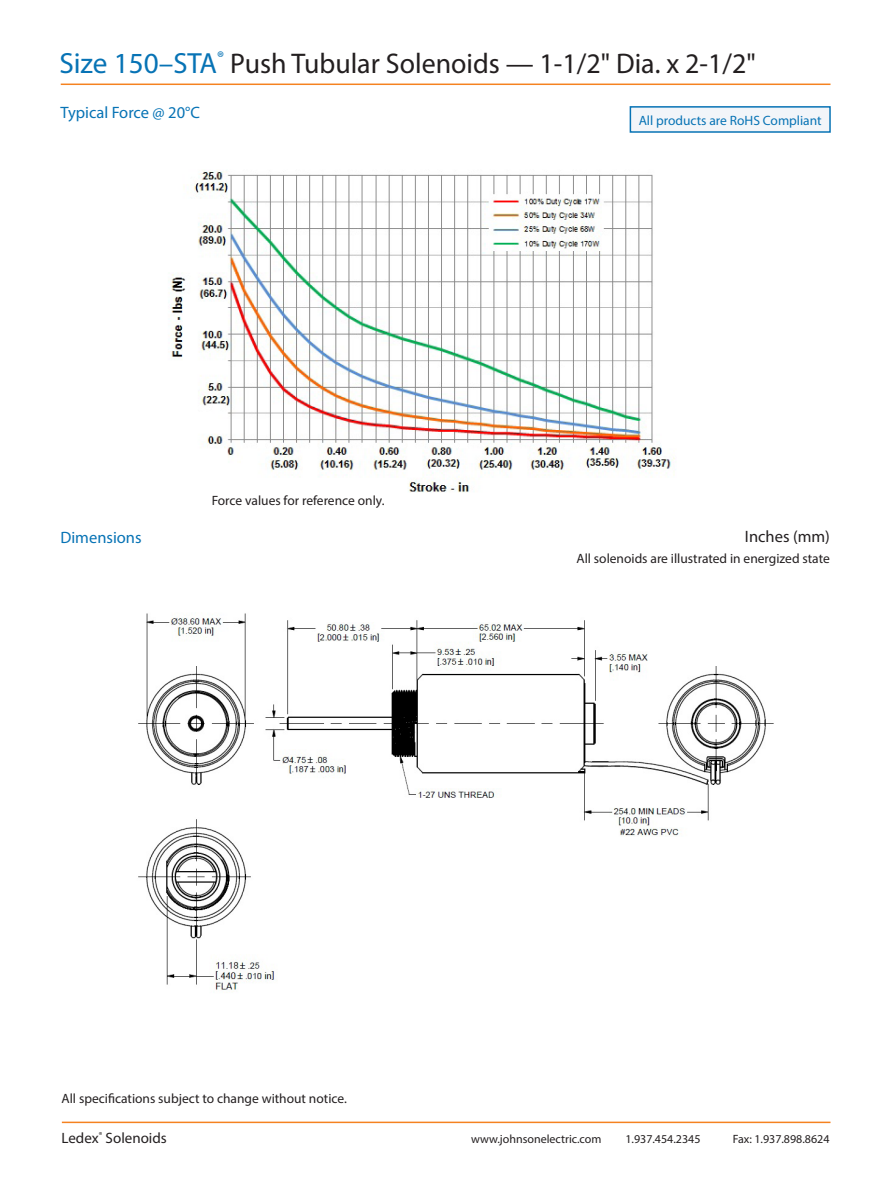
<style>
.page{position:relative;width:891px;height:1188px;background:#fff}
.page>*{position:absolute;margin:0;border:0;box-sizing:border-box;transform-origin:0 0}
.headline{font:28.5px "Myriad Pro";color:#231f20}
.Subhead{font:16.5px "Myriad Pro";color:#0773b5}
.subhead_2-black{font:16.5px "Myriad Pro";color:#231f20}
.t1{font:15px "Myriad Pro";color:#231f20}
.callouts{font:13.5px "Myriad Pro";color:#231f20}
.notes{font:13.5px "Myriad Pro";color:#231f20}
.t2{font:13.5px "Myriad Pro";color:#0773b5}
.t3{font:12px "Myriad Pro";color:#231f20}
.s1{font-size:29.25px;color:#0773b5}
</style>
<div class="page">
<hr style="left:62px;top:1122px;width:769px;height:1px;background:#f58220">
<hr style="left:61px;top:84px;width:770px;height:1px;background:#f58220">
<div style="left:630px;top:107px;width:200px;height:25px;background:#f2f5f9"></div>
<div style="left:630px;top:106px;width:201px;height:27px;border:2px solid #0773b5"></div>
<img style="left:170px;top:170px;width:505px;height:323px">
<img style="left:138px;top:613px;width:636px;height:380px">
<p class="headline" style="left:59px;top:46px;width:698px"><span class="s1">Size 150–STA</span><sup>®</sup> Push Tubular Solenoids — 1-1/2" Dia. x 2-1/2"</p>
<p class="Subhead" style="left:60px;top:103px;width:141px">Typical Force @ 20°C</p>
<p class="Subhead" style="left:60px;top:527px;width:83px">Dimensions</p>
<p class="notes" style="left:212px;top:492px;width:174px">Force values for reference only.</p>
<p class="t2" style="left:639px;top:112px;width:185px">All products are RoHS Compliant</p>
<p class="subhead_2-black" style="left:745px;top:526px;width:87px">Inches (mm)</p>
<p class="callouts" style="left:576px;top:550px;width:255px">All solenoids are illustrated in energized state</p>
<p class="callouts" style="left:62px;top:1090px;width:287px">All specifications subject to change without notice.</p>
<p class="t1" style="left:62px;top:1129px;width:107px">Ledex<sup>®</sup> Solenoids</p>
<p class="t3" style="left:471px;top:1132px;width:132px">www.johnsonelectric.com</p>
<p class="t3" style="left:625px;top:1132px;width:77px">1.937.454.2345</p>
<p class="t3" style="left:733px;top:1132px;width:98px">Fax: 1.937.898.8624</p>
</div>
